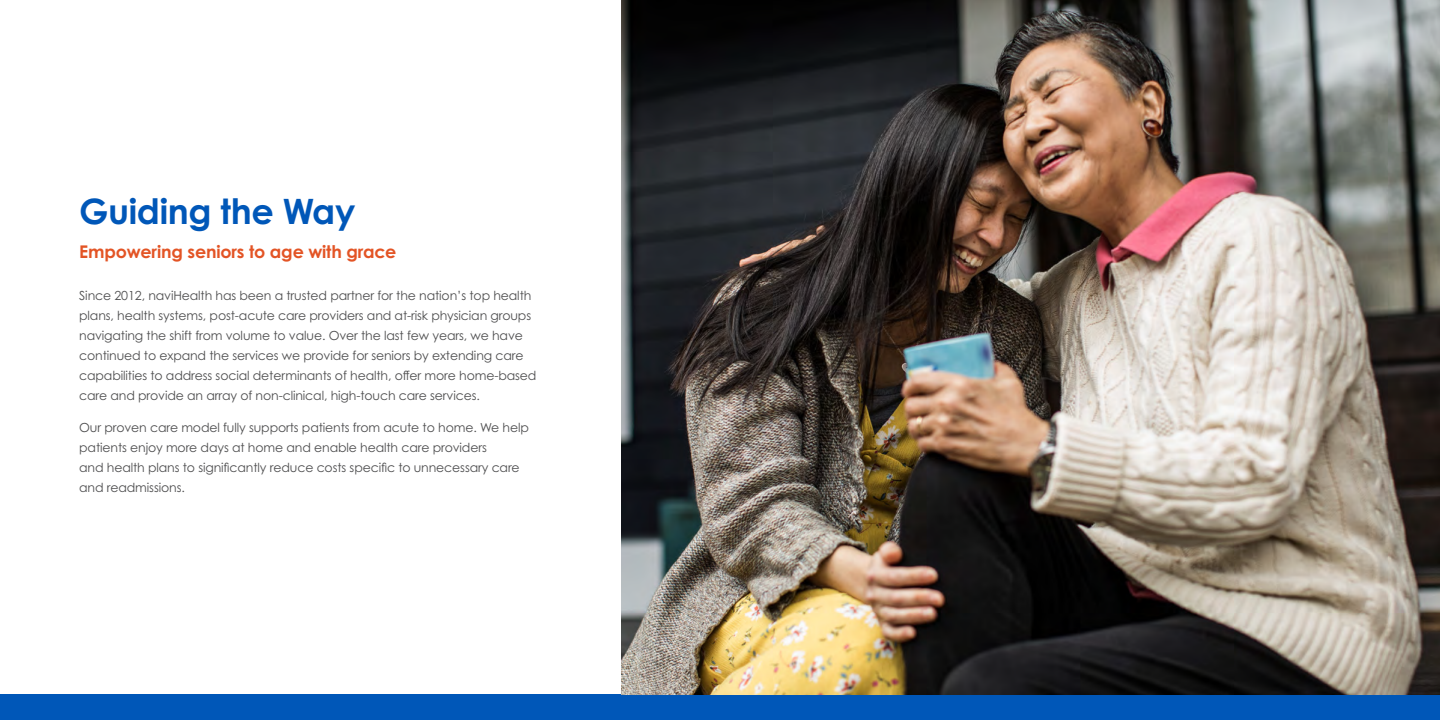
<style>
.page{position:relative;width:1440px;height:720px;background:#fff}
.page>*{position:absolute;margin:0;border:0;box-sizing:border-box;transform-origin:0 0}
.t1{font:700 35px "Century Gothic Pro";letter-spacing:-.01em;color:#0057b8}
.t2{font:700 17.5px "Century Gothic Pro";letter-spacing:-.01em;color:#e35425}
.t3{font:12.5px/20px "Century Gothic Pro";letter-spacing:-.01em;color:#4e4e4f}
</style>
<div class="page">
<div style="left:0;top:695px;width:720px;height:25px;background:#0057b8"></div>
<div style="left:720px;top:695px;width:720px;height:25px;background:#0057b8"></div>
<img style="left:621px;top:0;width:819px;height:695px">
<h1 class="t1" style="left:79px;top:190px;width:278px">Guiding the Way</h1>
<h2 class="t2" style="left:79px;top:241px;width:319px">Empowering seniors to age with grace</h2>
<p class="t3" style="left:79px;top:286px;width:459px">Since 2012, naviHealth has been a trusted partner for the nation’s top health plans, health systems, post-acute care providers and at-risk physician groups navigating the shift from volume to value. Over the last few years, we have continued to expand the services we provide for seniors by extending care capabilities to address social determinants of health, offer more home-based care and provide an array of non-clinical, high-touch care services.</p>
<p class="t3" style="left:79px;top:417px;width:451px">Our proven care model fully supports patients from acute to home. We help patients enjoy more days at home and enable health care providers<br>and health plans to significantly reduce costs specific to unnecessary care and readmissions.</p>
</div>
